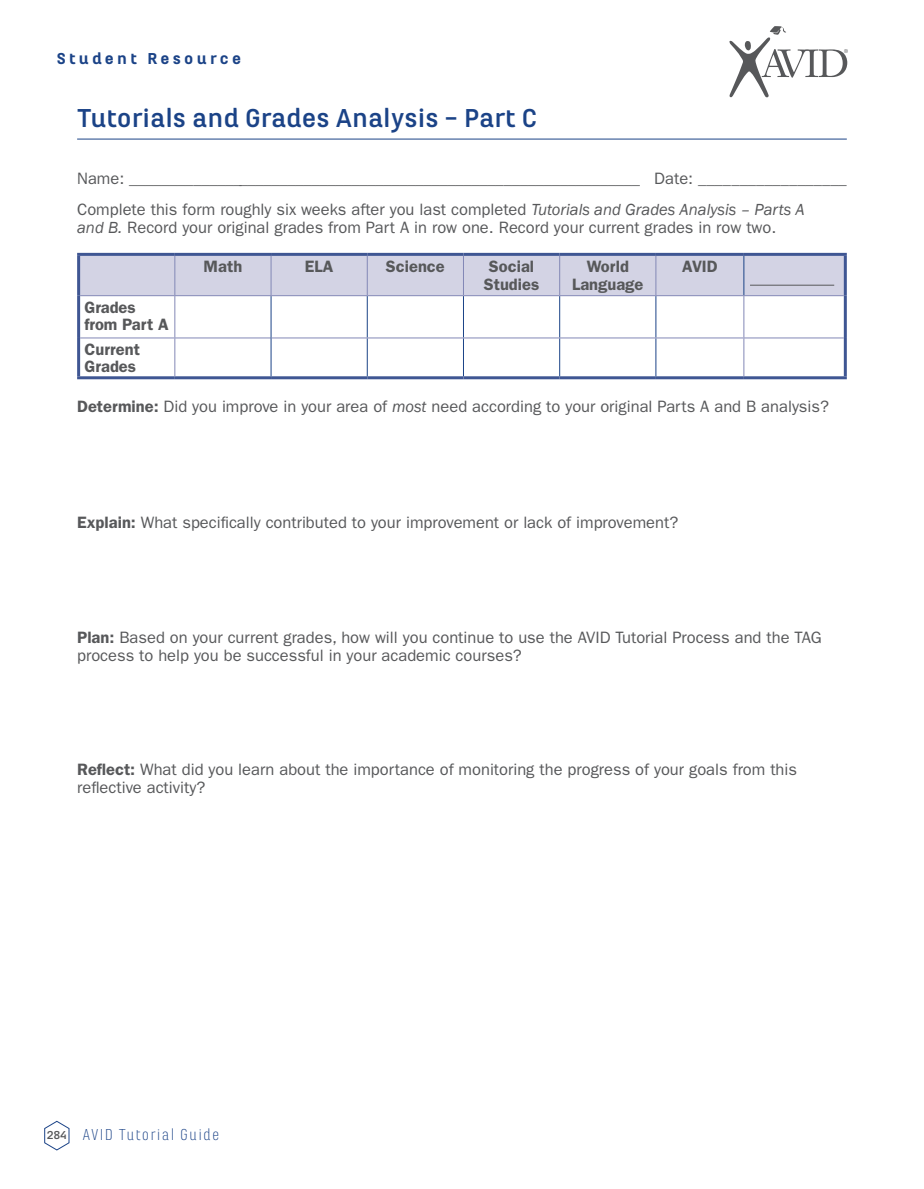
<style>
.page{position:relative;width:924px;height:1189px;background:#fff}
.page>*{position:absolute;margin:0;border:0;box-sizing:border-box;transform-origin:0 0}
.t1{font:700 27px "Marianina X Wd FY";color:#1b4387}
.t2{font:16.5px/18px "ITC Franklin Gothic Std";color:#57585a}
.t3{font:600 16.5px/18px "ITC Franklin Gothic Std";color:#57585a;text-align:center}
.t4{font:300 16.5px "Marianina Wd FY";letter-spacing:.075em;color:#1b4387}
.t5{font:900 16.5px "Marianina X Wd FY";letter-spacing:.2em;color:#1b4387}
.s1{font-family:"Franklin Gothic";font-style:italic}
.s2{font-weight:600}
.s3{font-family:"Marianina X Wd FY";font-weight:700;font-size:12px;color:#57585a}
</style>
<div class="page">
<svg style="left:44px;top:1120px;width:26px;height:30px"></svg>
<hr style="left:77px;top:139px;width:769px;height:1px;background:#1b4387">
<div style="left:80px;top:256px;width:763px;height:39px;background:#d3d3e4"></div>
<hr style="left:77px;top:253px;width:98px;height:3px;background:#3f5693">
<hr style="left:77px;top:256px;width:3px;height:40px;background:#3f5693">
<hr style="left:175px;top:253px;width:96px;height:3px;background:#3f5693">
<hr style="left:367px;top:253px;width:96px;height:3px;background:#3f5693">
<hr style="left:463px;top:253px;width:96px;height:3px;background:#3f5693">
<hr style="left:559px;top:253px;width:96px;height:3px;background:#3f5693">
<hr style="left:655px;top:253px;width:88px;height:3px;background:#3f5693">
<hr style="left:743px;top:253px;width:103px;height:3px;background:#3f5693">
<hr style="left:843px;top:256px;width:3px;height:40px;background:#3f5693">
<hr style="left:77px;top:296px;width:3px;height:42px;background:#3f5693">
<hr style="left:843px;top:296px;width:3px;height:42px;background:#3f5693">
<hr style="left:77px;top:338px;width:3px;height:38px;background:#3f5693">
<hr style="left:843px;top:338px;width:3px;height:38px;background:#3f5693">
<hr style="left:77px;top:376px;width:98px;height:3px;background:#3f5693">
<hr style="left:175px;top:376px;width:96px;height:3px;background:#3f5693">
<hr style="left:271px;top:376px;width:96px;height:3px;background:#3f5693">
<hr style="left:367px;top:376px;width:96px;height:3px;background:#3f5693">
<hr style="left:463px;top:376px;width:96px;height:3px;background:#3f5693">
<hr style="left:559px;top:376px;width:96px;height:3px;background:#3f5693">
<hr style="left:655px;top:376px;width:88px;height:3px;background:#3f5693">
<hr style="left:743px;top:376px;width:103px;height:3px;background:#3f5693">
<hr style="left:174px;top:256px;width:1px;height:39px;background:#8388b6">
<hr style="left:463px;top:256px;width:1px;height:39px;background:#8388b6">
<hr style="left:559px;top:256px;width:1px;height:39px;background:#8388b6">
<hr style="left:655px;top:256px;width:1px;height:39px;background:#8388b6">
<hr style="left:174px;top:296px;width:1px;height:41px;background:#8388b6">
<hr style="left:80px;top:337px;width:95px;height:1px;background:#8388b6">
<hr style="left:175px;top:337px;width:96px;height:1px;background:#8388b6">
<hr style="left:174px;top:338px;width:1px;height:38px;background:#8388b6">
<hr style="left:743px;top:337px;width:100px;height:1px;background:#8388b6">
<hr style="left:743px;top:256px;width:1px;height:39px;background:#1b4387">
<hr style="left:271px;top:296px;width:1px;height:42px;background:#1b4387">
<hr style="left:367px;top:296px;width:1px;height:41px;background:#1b4387">
<hr style="left:463px;top:296px;width:1px;height:41px;background:#1b4387">
<hr style="left:559px;top:296px;width:1px;height:41px;background:#1b4387">
<hr style="left:655px;top:296px;width:1px;height:41px;background:#1b4387">
<hr style="left:271px;top:338px;width:1px;height:38px;background:#1b4387">
<hr style="left:367px;top:338px;width:1px;height:38px;background:#1b4387">
<hr style="left:463px;top:338px;width:1px;height:38px;background:#1b4387">
<hr style="left:559px;top:338px;width:1px;height:38px;background:#1b4387">
<hr style="left:655px;top:338px;width:1px;height:38px;background:#1b4387">
<hr style="left:80px;top:295px;width:95px;height:1px;background:#8388b6">
<hr style="left:175px;top:295px;width:96px;height:1px;background:#8388b6">
<hr style="left:271px;top:295px;width:96px;height:1px;background:#8388b6">
<hr style="left:367px;top:295px;width:96px;height:1px;background:#8388b6">
<hr style="left:463px;top:295px;width:96px;height:1px;background:#8388b6">
<hr style="left:559px;top:295px;width:96px;height:1px;background:#8388b6">
<hr style="left:655px;top:295px;width:88px;height:1px;background:#8388b6">
<hr style="left:743px;top:295px;width:100px;height:1px;background:#8388b6">
<hr style="left:271px;top:337px;width:96px;height:1px;background:#8388b6">
<hr style="left:367px;top:337px;width:96px;height:1px;background:#8388b6">
<hr style="left:463px;top:337px;width:96px;height:1px;background:#8388b6">
<hr style="left:559px;top:337px;width:96px;height:1px;background:#8388b6">
<hr style="left:655px;top:337px;width:88px;height:1px;background:#8388b6">
<hr style="left:743px;top:338px;width:1px;height:38px;background:#8388b6">
<hr style="left:271px;top:253px;width:96px;height:3px;background:#3f5693">
<hr style="left:271px;top:256px;width:1px;height:39px;background:#8388b6">
<hr style="left:743px;top:296px;width:1px;height:41px;background:#8388b6">
<hr style="left:367px;top:256px;width:1px;height:39px;background:#8388b6">
<hr style="left:750px;top:285px;width:84px;height:1px;background:#57585a">
<svg style="left:729px;top:26px;width:118px;height:72px"></svg>
<p class="t5" style="left:57px;top:50px;width:186px">Student Resource</p>
<h1 class="t1" style="left:77px;top:103px;width:461px">Tutorials and Grades Analysis – Part C</h1>
<p class="t2" style="left:77px;top:163px;width:771px;line-height:31.5px">Name: ________________________________________________________________ Date: __________________<br>Complete this form roughly six weeks after you last completed <span class="s1">Tutorials and Grades Analysis – Parts A</span></p>
<p class="t2" style="left:77px;top:219px;width:700px"><span class="s1">and B.</span> Record your original grades from Part A in row one. Record your current grades in row two.</p>
<p class="t3" style="left:203px;top:257px;width:40px">Math</p>
<p class="t3" style="left:305px;top:257px;width:30px">ELA</p>
<p class="t3" style="left:386px;top:257px;width:60px">Science</p>
<p class="t3" style="left:484px;top:257px;width:57px">Social<br>Studies</p>
<p class="t3" style="left:572px;top:257px;width:73px">World<br>Language</p>
<p class="t3" style="left:682px;top:257px;width:37px">AVID</p>
<p class="t3" style="left:85px;top:299px;width:86px;line-height:16.5px;text-align:left">Grades from Part A</p>
<p class="t3" style="left:85px;top:341px;width:57px;line-height:16.5px;text-align:left">Current<br>Grades</p>
<p class="t2" style="left:77px;top:397px;width:753px"><span class="s2">Determine:</span> Did you improve in your area of <span class="s1">most</span> need according to your original Parts A and B analysis?</p>
<p class="t2" style="left:77px;top:513px;width:602px"><span class="s2">Explain:</span> What specifically contributed to your improvement or lack of improvement?</p>
<p class="t2" style="left:77px;top:628px;width:745px"><span class="s2">Plan:</span> Based on your current grades, how will you continue to use the AVID Tutorial Process and the TAG process to help you be successful in your academic courses?</p>
<p class="t2" style="left:77px;top:761px;width:721px"><span class="s2">Reflect:</span> What did you learn about the importance of monitoring the progress of your goals from this reflective activity?</p>
<p class="t4" style="left:47px;top:1125px;width:174px"><span class="s3">284</span> AVID Tutorial Guide</p>
</div>
